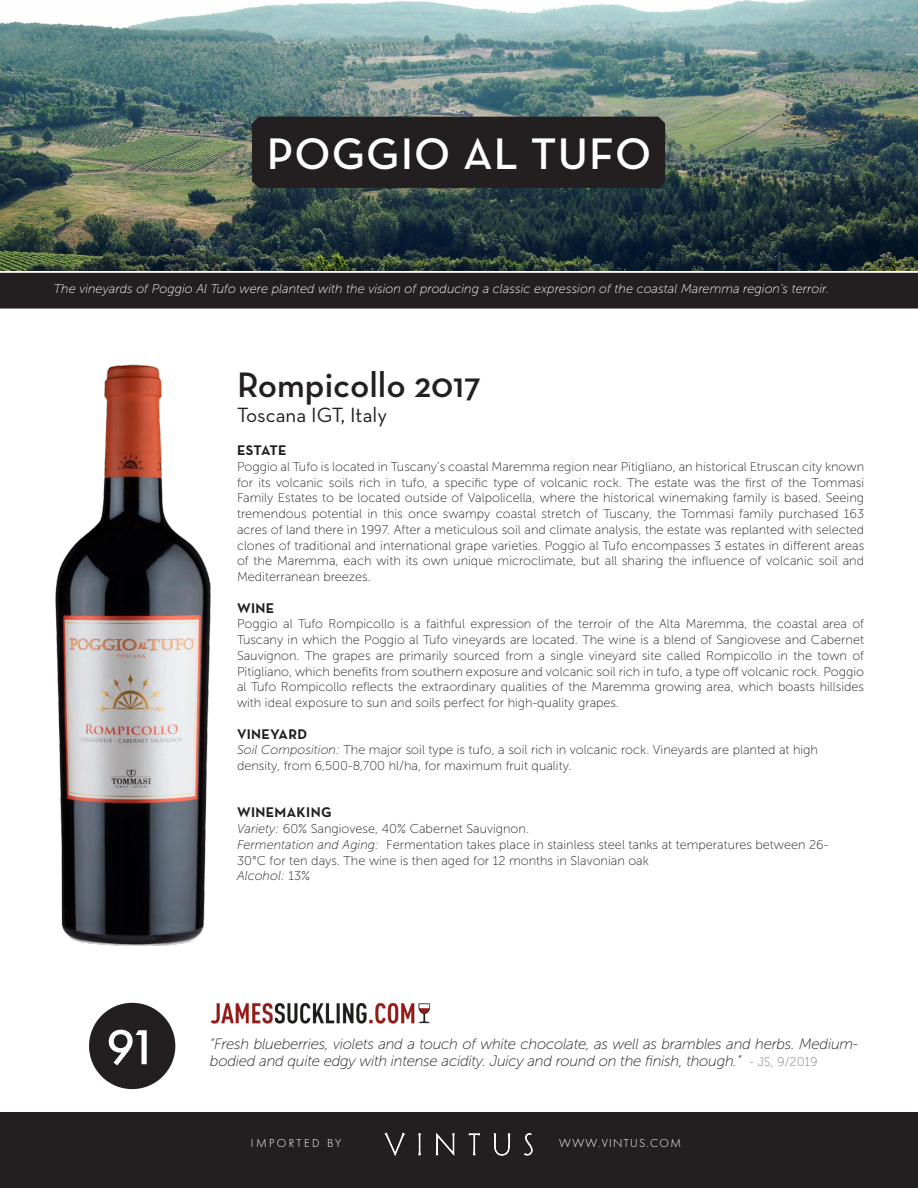
<style>
.page{position:relative;width:918px;height:1188px;background:#fff}
.page>*{position:absolute;margin:0;border:0;box-sizing:border-box;transform-origin:0 0}
.t1{font:500 51px "Futura PT";color:#fff}
.t2{font:600 45px "Neutraface Text";letter-spacing:.025em;color:#fff}
.t3{font:600 36px "Neutraface Text";color:#231f20}
.t4{font:21px "Neutraface Text";color:#231f20}
.t5{font:italic 15px/16.5px "Museo Sans 100";letter-spacing:-.02em;color:#231f20}
.t6{font:700 14.25px "Neutraface Text";letter-spacing:.025em;color:#231f20}
.t7{font:12.75px/15.8px "Museo Sans 100";color:#231f20;text-align:justify}
.t8{font:italic 12.75px "Museo Sans 100";color:#fff}
.t9{font:italic 12.75px "Museo Sans 100";color:#231f20}
.t10{font:300 12px "Futura PT";letter-spacing:.11em;color:#fff}
.t11{font:300 12px "Futura PT";letter-spacing:.2em;color:#fff}
.s1{font-style:italic}
.s2{font-style:normal}
.s3{font-style:normal;font-size:12.75px;color:#7f7e7e}
</style>
<div class="page">
<div style="left:89px;top:1003px;width:86px;height:86px;background:#231f20;border-radius:50%"></div>
<img style="left:210px;top:1003px;width:221px;height:21px">
<img style="left:0;top:0;width:918px;height:271px">
<div style="left:1px;top:274px;width:916px;height:34px;background:#231f20"></div>
<div style="left:0;top:273px;width:918px;height:36px;border:2px solid #231f20"></div>
<div style="left:252px;top:117px;width:413px;height:71px;background:#231f20"></div>
<div style="left:0;top:1112px;width:918px;height:76px;background:#231f20"></div>
<img style="left:384px;top:1133px;width:148px;height:24px">
<img style="left:55px;top:364px;width:156px;height:582px">
<p class="t2" style="left:267px;top:126px;width:386px">POGGIO AL TUFO</p>
<p class="t8" style="left:54px;top:282px;width:777px">The vineyards of Poggio Al Tufo were planted with the vision of producing a classic expression of the coastal Maremma region’s terroir.</p>
<p class="t3" style="left:237px;top:362px;width:246px">Rompicollo 2017</p>
<p class="t4" style="left:237px;top:402px;width:152px">Toscana IGT, Italy</p>
<p class="t6" style="left:237px;top:441px;width:51px">ESTATE</p>
<p class="t7" style="left:237px;top:459px;width:629px">Poggio al Tufo is located in Tuscany’s coastal Maremma region near Pitigliano, an historical Etruscan city known for its volcanic soils rich in tufo, a specific type of volcanic rock. The estate was the first of the Tommasi Family Estates to be located outside of Valpolicella, where the historical winemaking family is based. Seeing tremendous potential in this once swampy coastal stretch of Tuscany, the Tommasi family purchased 163 acres of land there in 1997. After a meticulous soil and climate analysis, the estate was replanted with selected clones of traditional and international grape varieties. Poggio al Tufo encompasses 3 estates in different areas of the Maremma, each with its own unique microclimate, but all sharing the influence of volcanic soil and Mediterranean breezes.</p>
<p class="t6" style="left:237px;top:599px;width:39px">WINE</p>
<p class="t7" style="left:237px;top:616px;width:629px">Poggio al Tufo Rompicollo is a faithful expression of the terroir of the Alta Maremma, the coastal area of Tuscany in which the Poggio al Tufo vineyards are located. The wine is a blend of Sangiovese and Cabernet Sauvignon. The grapes are primarily sourced from a single vineyard site called Rompicollo in the town of Pitigliano, which benefits from southern exposure and volcanic soil rich in tufo, a type off volcanic rock. Poggio al Tufo Rompicollo reflects the extraordinary qualities of the Maremma growing area, which boasts hillsides with ideal exposure to sun and soils perfect for high-quality grapes.</p>
<p class="t6" style="left:237px;top:725px;width:72px">VINEYARD</p>
<p class="t7" style="left:237px;top:742px;width:583px"><span class="s1">Soil Composition:</span> The major soil type is tufo, a soil rich in volcanic rock. Vineyards are planted at high</p>
<p class="t7" style="left:237px;top:758px;width:336px">density, from 6,500-8,700 hl/ha, for maximum fruit quality.</p>
<p class="t6" style="left:237px;top:803px;width:96px">WINEMAKING</p>
<p class="t7" style="left:237px;top:821px;width:294px"><span class="s1">Variety:</span> 60% Sangiovese, 40% Cabernet Sauvignon.</p>
<p class="t7" style="left:237px;top:837px;width:593px"><span class="s1">Fermentation and Aging:</span> Fermentation takes place in stainless steel tanks at temperatures between 26-</p>
<p class="t7" style="left:237px;top:852px;width:413px">30°C for ten days. The wine is then aged for 12 months in Slavonian oak</p>
<p class="t9" style="left:237px;top:869px;width:75px">Alcohol: <span class="s2">13%</span></p>
<p class="t1" style="left:106px;top:1017px;width:53px">91</p>
<p class="t5" style="left:210px;top:1036px;width:650px">“Fresh blueberries, violets and a touch of white chocolate, as well as brambles and herbs. Medium&shy;bodied and quite edgy with intense acidity. Juicy and round on the finish, though.” <span class="s3">- JS, 9/2019</span></p>
<p class="t11" style="left:251px;top:1137px;width:92px">IMPORTED BY</p>
<p class="t10" style="left:559px;top:1137px;width:123px">WWW.VINTUS.COM</p>
</div>
